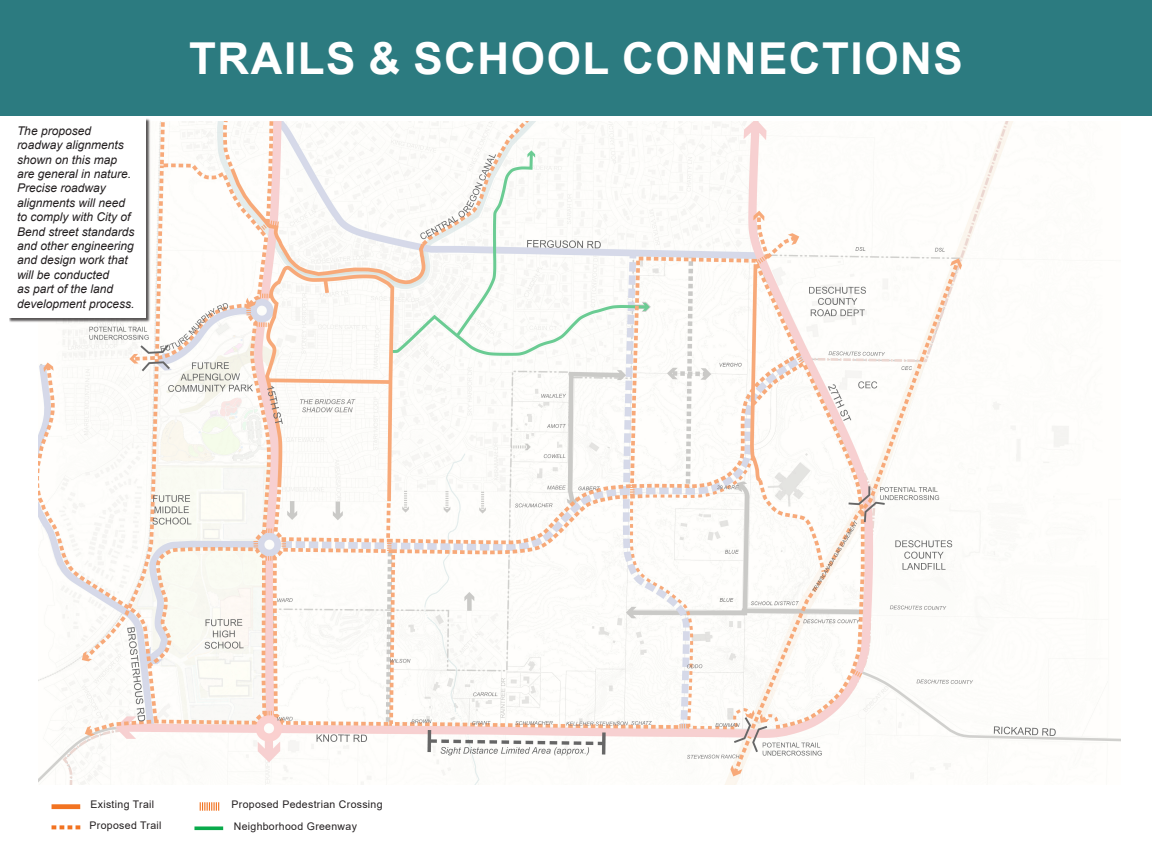
<style>
.page{position:relative;width:1152px;height:864px;background:#fff}
.page>*{position:absolute;margin:0;border:0;box-sizing:border-box;transform-origin:0 0}
.t1{font:700 44px "Arial";letter-spacing:.035em;color:#fff}
.t2{font:italic 12px/14.4px "Arial";color:#231f20}
.t3{font:10.52px "Arial";letter-spacing:.03em;color:#231f20}
</style>
<div class="page">
<div style="left:0;top:0;width:1152px;height:115px;background:#2c7b80"></div>
<img style="left:39px;top:122px;width:1081px;height:662px">
<svg style="left:200px;top:802px;width:19px;height:9px"></svg>
<svg style="left:52px;top:825px;width:28px;height:4px"></svg>
<div style="left:52px;top:804px;width:28px;height:5px;background:#f27321"></div>
<svg style="left:194px;top:826px;width:29px;height:4px"></svg>
<div style="left:9px;top:118px;width:142px;height:204px;background:#231f20;opacity:.75"></div>
<div style="left:8px;top:117px;width:138px;height:200px;background:#fff"></div>
<p class="t2" style="left:17px;top:124px;width:119px">The proposed roadway alignments shown on this map are general in nature.<br>Precise roadway alignments will need to comply with City of<br>Bend street standards and other engineering and design work that will be conducted<br>as part of the land development process.</p>
<p class="t1" style="left:189px;top:27px;width:775px">TRAILS &amp; SCHOOL CONNECTIONS</p>
<p class="t3" style="left:91px;top:797px;width:65px">Existing Trail</p>
<p class="t3" style="left:90px;top:818px;width:73px">Proposed Trail</p>
<p class="t3" style="left:232px;top:797px;width:153px">Proposed Pedestrian Crossing</p>
<p class="t3" style="left:234px;top:819px;width:125px">Neighborhood Greenway</p>
</div>
